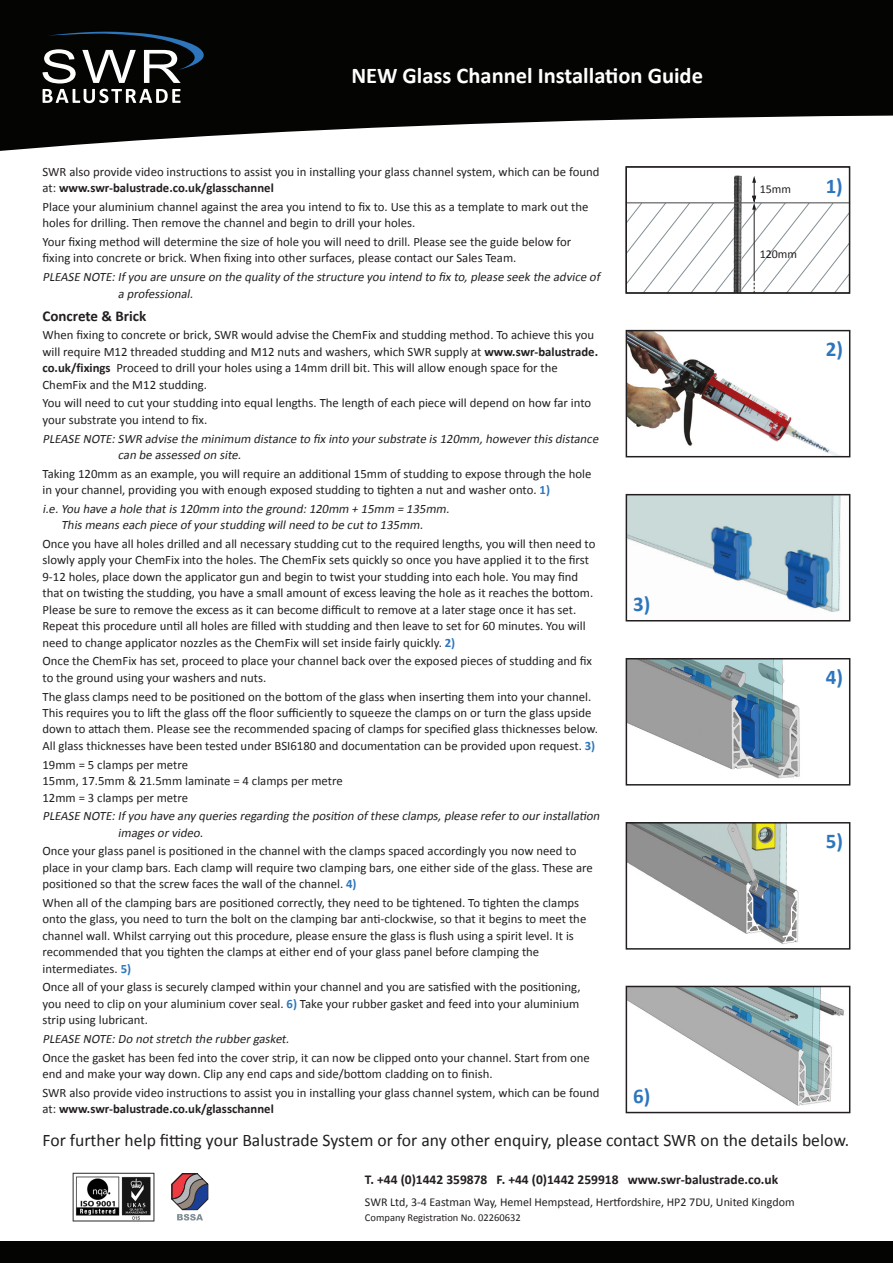
<style>
.page{position:relative;width:893px;height:1263px;background:#fff}
.page>*{position:absolute;margin:0;border:0;box-sizing:border-box;transform-origin:0 0}
.t1{font:700 22.5px "Calibri";color:#fff}
.t2{font:700 21px "Calibri";color:#2e76bc}
.t3{font:17.7px "Calibri";color:#231f20}
.t4{font:700 15px "Calibri";color:#231f20}
.t5{font:700 13.5px "Calibri";color:#231f20}
.t6{font:12.75px/16.5px "Calibri";color:#231f20}
.t7{font:italic 12.75px/16.5px "Calibri";color:#231f20}
.t8{font:12px "Calibri";color:#231f20}
.t9{font:10.5px "Calibri";color:#231f20}
.s1{font-weight:700}
.s2{font-weight:700;color:#2e76bc}
</style>
<div class="page">
<div style="left:0;top:1242px;width:893px;height:21px;background:#040503"></div>
<svg style="left:0;top:0;width:893px;height:151px;fill:#040503"></svg>
<img style="left:72px;top:1172px;width:83px;height:50px">
<svg style="left:171px;top:1173px;width:37px;height:47px"></svg>
<svg style="left:43px;top:32px;width:174px;height:71px"></svg>
<img style="left:629px;top:661px;width:171px;height:118px">
<div style="left:626px;top:658px;width:224px;height:127px;border:2px solid #231f20"></div>
<img style="left:629px;top:333px;width:208px;height:121px">
<div style="left:626px;top:330px;width:224px;height:127px;border:2px solid #231f20"></div>
<img style="left:629px;top:825px;width:170px;height:119px">
<div style="left:626px;top:822px;width:224px;height:128px;border:2px solid #231f20"></div>
<svg style="left:628px;top:176px;width:219px;height:115px"></svg>
<img style="left:724px;top:175px;width:26px;height:116px">
<hr style="left:626px;top:202px;width:224px;height:1px;background:#57585a">
<div style="left:625px;top:166px;width:225px;height:128px;border:2px solid #231f20"></div>
<img style="left:629px;top:497px;width:212px;height:115px">
<div style="left:626px;top:494px;width:224px;height:127px;border:2px solid #231f20"></div>
<img style="left:629px;top:989px;width:215px;height:117px">
<div style="left:626px;top:986px;width:224px;height:127px;border:2px solid #231f20"></div>
<p class="t1" style="left:351px;top:61px;width:353px">NEW Glass Channel Installation Guide</p>
<p class="t6" style="left:43px;top:163px;width:559px">SWR also provide video instructions to assist you in installing your glass channel system, which can be found at: <span class="s1">www.swr-balustrade.co.uk/glasschannel</span></p>
<p class="t6" style="left:43px;top:198px;width:547px">Place your aluminium channel against the area you intend to fix to. Use this as a template to mark out the holes for drilling. Then remove the channel and begin to drill your holes.</p>
<p class="t6" style="left:43px;top:233px;width:530px">Your fixing method will determine the size of hole you will need to drill. Please see the guide below for fixing into concrete or brick. When fixing into other surfaces, please contact our Sales Team.</p>
<p class="t7" style="left:118px;top:269px;width:486px;text-indent:-75px">PLEASE NOTE:Ifyou are unsure on the quality ofthe structure you intend to fix to,please seek the advice of a professional.</p>
<p class="t4" style="left:43px;top:306px;width:105px">Concrete &amp; Brick</p>
<p class="t6" style="left:43px;top:327px;width:557px">When fixing to concrete or brick, SWR would advise the ChemFix and studding method. To achieve this you will require M12 threaded studding and M12 nuts and washers, which SWR supply at <span class="s1">www.swr-balustrade. co.uk/fixings</span> Proceed to drill your holes using a 14mm drill bit. This will allow enough space for the ChemFix and the M12 studding.</p>
<p class="t6" style="left:43px;top:395px;width:550px">You will need to cut your studding into equal lengths. The length of each piece will depend on how far into your substrate you intend to fix.</p>
<p class="t7" style="left:118px;top:430px;width:485px;text-indent:-75px">PLEASE NOTE:SWR advise the minimum distance to fix into yoursubstrate is120mm,howeverthisdistance can be assessed on site.</p>
<p class="t6" style="left:43px;top:465px;width:550px">Taking 120mm as an example, you will require an additional 15mm of studding to expose through the hole in your channel, providing you with enough exposed studding to tighten a nut and washer onto. <span class="s2">1)</span></p>
<p class="t7" style="left:61px;top:500px;width:393px;text-indent:-19px">i.e.You have a hole thatis120mm into the ground:120mm + 15mm = 135mm.<br>Thismeanseach piece ofyourstudding willneed to be cutto 135mm.</p>
<p class="t6" style="left:43px;top:535px;width:554px">Once you have all holes drilled and all necessary studding cut to the required lengths, you will then need to slowly apply your ChemFix into the holes. The ChemFix sets quickly so once you have applied it to the first 9-12 holes, place down the applicator gun and begin to twist your studding into each hole. You may find that on twisting the studding, you have a small amount of excess leaving the hole as it reaches the bottom.<br>Please be sure to remove the excess as it can become difficult to remove at a later stage once it has set.<br>Repeat this procedure until all holes are filled with studding and then leave to set for 60 minutes. You will need to change applicator nozzles as the ChemFix will set inside fairly quickly. <span class="s2">2)</span></p>
<p class="t6" style="left:43px;top:653px;width:551px">Once the ChemFix has set, proceed to place your channel back over the exposed pieces of studding and fix to the ground using your washers and nuts.</p>
<p class="t6" style="left:43px;top:688px;width:557px">The glass clamps need to be positioned on the bottom of the glass when inserting them into your channel.<br>This requires you to lift the glass off the floor sufficiently to squeeze the clamps on or turn the glass upside down to attach them. Please see the recommended spacing of clamps for specified glass thicknesses below.<br>All glass thicknesses have been tested under BSI6180 and documentation can be provided upon request. <span class="s2">3)</span></p>
<p class="t6" style="left:43px;top:756px;width:302px">19mm = 5 clamps per metre<br>15mm, 17.5mm &amp; 21.5mm laminate = 4 clamps per metre<br>12mm = 3 clamps per metre</p>
<p class="t7" style="left:118px;top:808px;width:486px;text-indent:-75px">PLEASE NOTE:Ifyou have any queriesregarding the position ofthese clamps,please referto ourinstallation imagesorvideo.</p>
<p class="t6" style="left:43px;top:843px;width:552px">Once your glass panel is positioned in the channel with the clamps spaced accordingly you now need to place in your clamp bars. Each clamp will require two clamping bars, one either side of the glass. These are positioned so that the screw faces the wall of the channel. <span class="s2">4)</span></p>
<p class="t6" style="left:43px;top:894px;width:545px">When all of the clamping bars are positioned correctly, they need to be tightened. To tighten the clamps onto the glass, you need to turn the bolt on the clamping bar anti-clockwise, so that it begins to meet the channel wall. Whilst carrying out this procedure, please ensure the glass is flush using a spirit level. It is recommended that you tighten the clamps at either end of your glass panel before clamping the intermediates. <span class="s2">5)</span></p>
<p class="t6" style="left:43px;top:979px;width:540px;text-align:justify">Once all of your glass is securely clamped within your channel and you are satisfied with the positioning, you need to clip on your aluminium cover seal. <span class="s2">6)</span> Take your rubber gasket and feed into your aluminium strip using lubricant.</p>
<p class="t7" style="left:43px;top:1031px;width:251px">PLEASE NOTE:Do notstretch the rubbergasket.</p>
<p class="t6" style="left:43px;top:1049px;width:549px">Once the gasket has been fed into the cover strip, it can now be clipped onto your channel. Start from one end and make your way down. Clip any end caps and side/bottom cladding on to finish.</p>
<p class="t6" style="left:43px;top:1084px;width:559px">SWR also provide video instructions to assist you in installing your glass channel system, which can be found at: <span class="s1">www.swr-balustrade.co.uk/glasschannel</span></p>
<p class="t2" style="left:633px;top:590px;width:19px">3)</p>
<p class="t2" style="left:633px;top:1082px;width:19px">6)</p>
<p class="t8" style="left:760px;top:182px;width:33px">15mm</p>
<p class="t8" style="left:760px;top:246px;width:39px">120mm</p>
<p class="t2" style="left:826px;top:172px;width:19px">1)</p>
<p class="t2" style="left:826px;top:336px;width:19px">2)</p>
<p class="t2" style="left:826px;top:664px;width:19px">4)</p>
<p class="t2" style="left:826px;top:828px;width:19px">5)</p>
<p class="t3" style="left:43px;top:1129px;width:808px">For further help fitting your Balustrade System or for any other enquiry, please contact SWR on the details below.</p>
<p class="t5" style="left:365px;top:1170px;width:415px">T. +44 (0)1442 359878 F. +44 (0)1442 259918 www.swr-balustrade.co.uk</p>
<p class="t8" style="left:365px;top:1194px;width:431px">SWR Ltd, 3-4 Eastman Way, Hemel Hempstead, Hertfordshire, HP2 7DU, United Kingdom</p>
<p class="t9" style="left:365px;top:1210px;width:157px">Company Registration No. 02260632</p>
</div>
